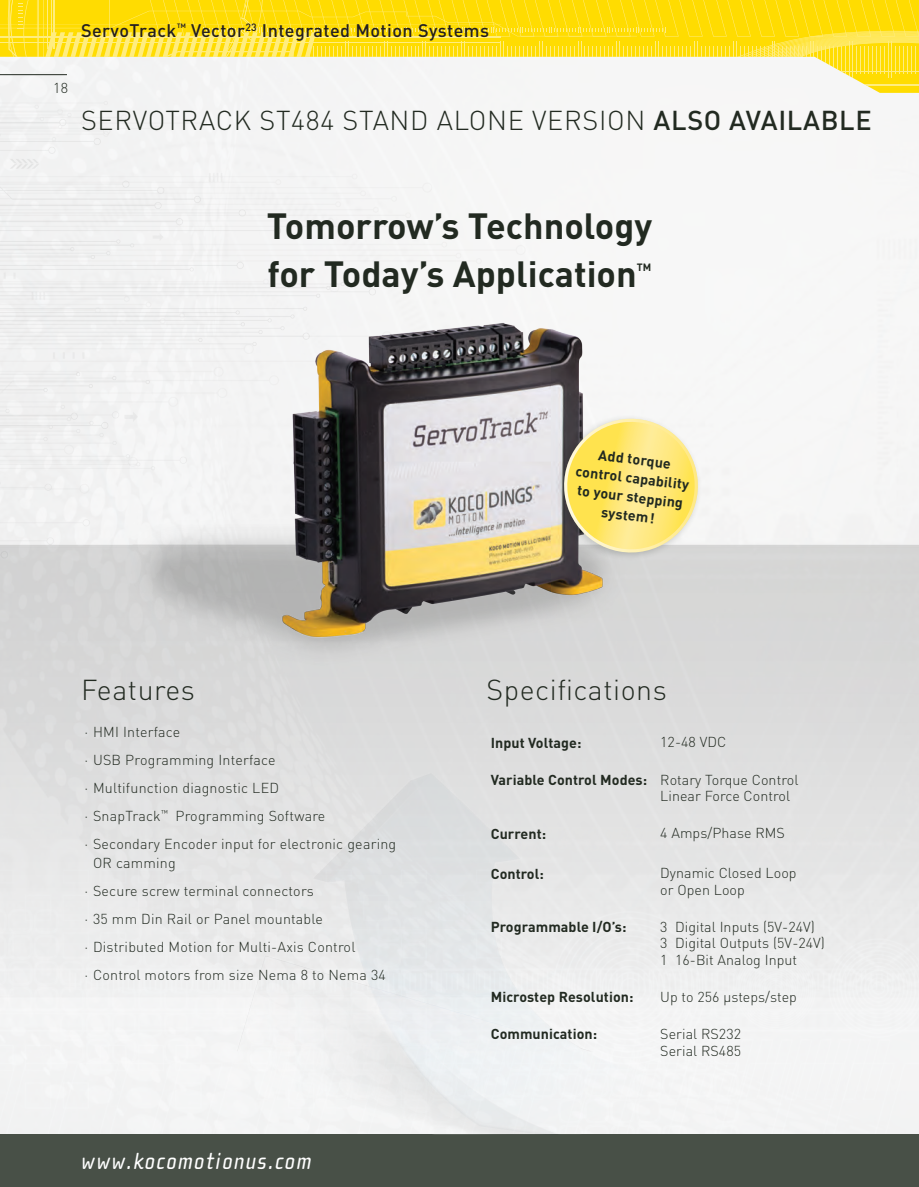
<style>
.page{position:relative;width:919px;height:1187px;background:#fff}
.page>*{position:absolute;margin:0;border:0;box-sizing:border-box;transform-origin:0 0}
.t1{font:700 36px/48px "DIN";color:#222a21}
.t2{font:300 28.5px "DIN";letter-spacing:.02em;color:#222a21}
.t3{font:300 27px "DIN";letter-spacing:.025em;color:#222a21}
.t4{font:italic 24px "Cholla Sans";letter-spacing:.05em;color:#fff}
.t5{font:500 18px "DIN";letter-spacing:.025em;color:#231f20}
.t6{font:300 14.25px/28px "DIN";letter-spacing:.015em;color:#222a21}
.t7{font:700 14.25px/18.8px "DIN";letter-spacing:.005em;color:#222a21;text-align:center}
.t8{font:700 10.5px "DIN";color:#222a21}
.s1{font-weight:500}
.s2{font-weight:700}
</style>
<div class="page">
<svg style="left:0;top:0;width:919px;height:93px"></svg>
<div style="left:0;top:1134px;width:918px;height:52px;background:#485047"></div>
<hr style="left:0;top:74px;width:67px;height:1px;background:#222a21">
<img style="left:0;top:93px;width:918px;height:1041px">
<div style="left:555px;top:414px;width:147px;height:147px;background:#222a21;opacity:.5"></div>
<svg style="left:561px;top:416px;width:139px;height:138px;background:#ebda85"></svg>
<p class="t5" style="left:81px;top:19px;width:409px">ServoTrack<sup>™</sup> Vector<sup>23</sup> Integrated Motion Systems</p>
<p class="t6" style="left:53px;top:74px;width:16px">18</p>
<h3 class="t3" style="left:81px;top:104px;width:792px">SERVOTRACK ST484 STAND ALONE VERSION <span class="s1">ALSO AVAILABLE</span></h3>
<h1 class="t1" style="left:267px;top:200px;width:387px">Tomorrow’s Technology for Today’s Application</h1>
<p class="t8" style="left:636px;top:260px;width:16px">TM</p>
<p class="t7" style="left:579px;top:442px;width:115px;rotate:7deg">Add torque control capability to your stepping system!</p>
<h2 class="t2" style="left:81px;top:672px;width:115px">Features</h2>
<p class="t6" style="left:85px;top:717px;width:313px">· HMI Interface<br>· USB Programming Interface<br>· Multifunction diagnostic LED<br>· SnapTrack<sup>™</sup> Programming Software<br>· Secondary Encoder input for electronic gearing</p>
<p class="t6" style="left:85px;top:848px;width:303px;text-indent:8px">OR camming<br>· Secure screw terminal connectors<br>· 35 mm Din Rail or Panel mountable<br>· Distributed Motion for Multi-Axis Control<br>· Control motors from size Nema 8 to Nema 34</p>
<h3 class="t4" style="left:81px;top:1147px;width:232px">www.kocomotionus.com</h3>
<h2 class="t2" style="left:486px;top:672px;width:182px">Specifications</h2>
<p class="t7" style="left:490px;top:732px;width:92px">Input Voltage:</p>
<p class="t6" style="left:660px;top:728px;width:68px">12-48 VDC</p>
<p class="t6" style="left:660px;top:771px;width:140px;line-height:16.2px;text-indent:-169px"><span class="s2">Variable Control Modes:</span> Rotary Torque Control<br>Linear Force Control</p>
<p class="t7" style="left:490px;top:823px;width:57px">Current:</p>
<p class="t6" style="left:660px;top:818px;width:126px">4 Amps/Phase RMS</p>
<p class="t7" style="left:490px;top:863px;width:55px">Control:</p>
<p class="t6" style="left:660px;top:864px;width:138px;line-height:16.5px">Dynamic Closed Loop or Open Loop</p>
<p class="t7" style="left:490px;top:916px;width:137px">Programmable I/O’s:</p>
<p class="t6" style="left:660px;top:918px;width:166px;line-height:16.5px">3 Digital Inputs (5V-24V)<br>3 Digital Outputs (5V-24V)<br>1 16-Bit Analog Input</p>
<p class="t7" style="left:490px;top:986px;width:144px">Microstep Resolution:</p>
<p class="t6" style="left:660px;top:982px;width:138px">Up to 256 µsteps/step</p>
<p class="t7" style="left:490px;top:1024px;width:108px">Communication:</p>
<p class="t6" style="left:660px;top:1025px;width:82px;line-height:16.5px">Serial RS232<br>Serial RS485</p>
</div>
